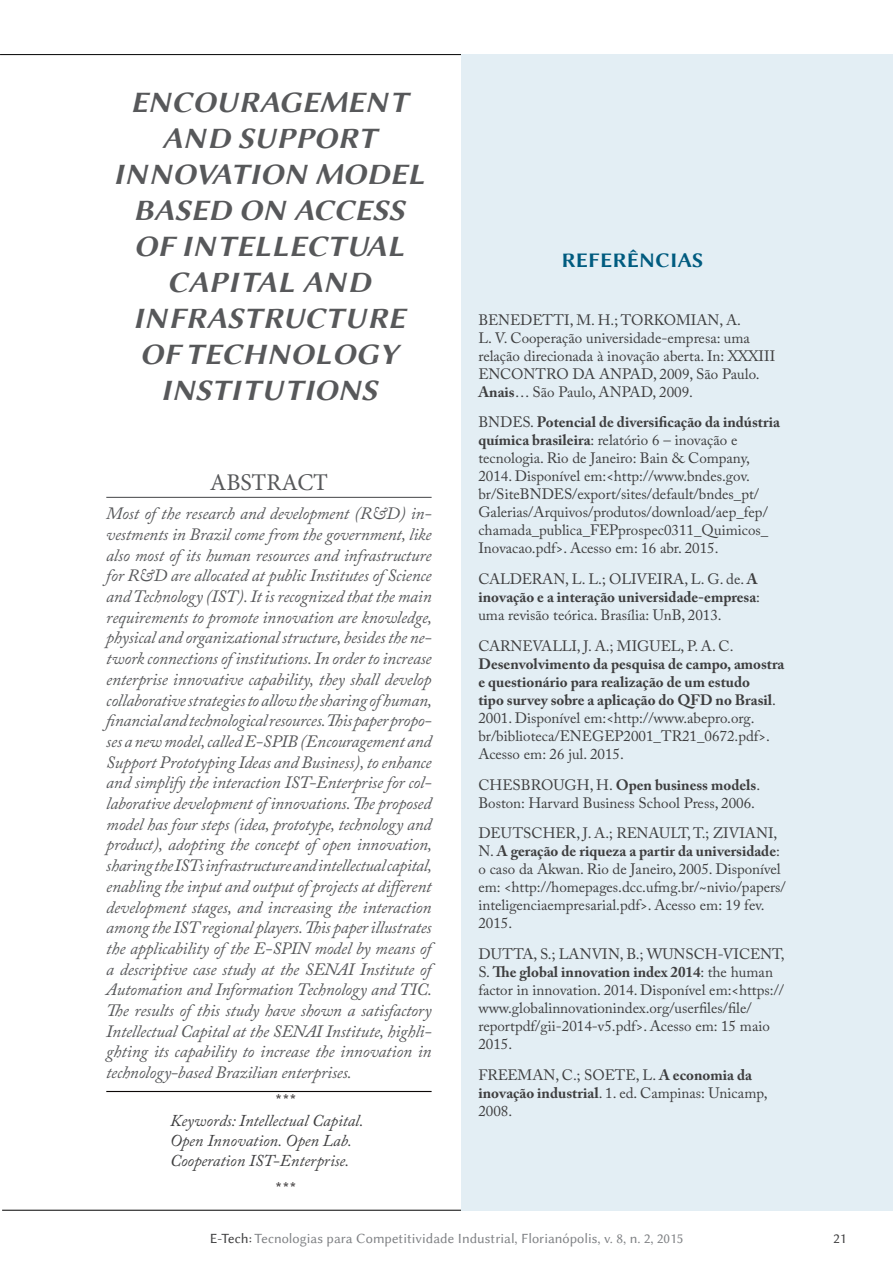
<style>
.page{position:relative;width:893px;height:1263px;background:#fff}
.page>*{position:absolute;margin:0;border:0;box-sizing:border-box;transform-origin:0 0}
.tit_ABSTRACT{font:30px/36px "Lin Biolinum Slanted B";color:#57585a;text-align:center}
.tit_ABSTRACT-2{font:24px "Minion Pro";color:#57585a}
.tit_referencias_auto{font:21px "Lin Biolinum B";color:#005b7f}
.texto_ABSTRACT{font:italic 17.25px/20.7px "Adobe Caslon Pro";letter-spacing:-.01em;color:#57585a;text-align:justify}
.palavras_chave_abstr{font:italic 16.5px/19.8px "Adobe Caslon Pro";color:#3e3e3f}
.abstract{font:16.5px "Lin Biolinum";color:#231f20}
.referencias{font:15px/18px "Adobe Caslon Pro";color:#3e3e3f}
.t1{font:14.25px "Lin Biolinum";color:#808285}
.mestre2{font:14.25px "Lin Biolinum";color:#3e3e3f}
.s1{font-weight:700}
.s2{color:#3e3e3f}
</style>
<div class="page">
<hr style="left:2px;top:1210px;width:891px;height:1px;background:#000">
<hr style="left:0;top:54px;width:893px;height:1px;background:#000">
<hr style="left:106px;top:497px;width:326px;height:1px;background:#57585a">
<hr style="left:106px;top:1091px;width:326px;height:1px;background:#0c0806">
<div style="left:461px;top:54px;width:432px;height:1156px;background:#e3eef4"></div>
<p class="tit_ABSTRACT" style="left:113px;top:83px;width:313px">ENCOURAGEMENT<br>AND SUPPORT<br>INNOVATION MODEL<br>BASED ON ACCESS<br>OF INTELLECTUAL<br>CAPITAL AND<br>INFRASTRUCTURE<br>OF TECHNOLOGY<br>INSTITUTIONS</p>
<p class="tit_ABSTRACT-2" style="left:210px;top:466px;width:120px">ABSTRACT</p>
<p class="texto_ABSTRACT" style="left:106px;top:503px;width:327px">Most of the research and development (R&amp;D) in&shy;vestments in Brazil come from the government, like also most of its human resources and infrastructure for R&amp;D are allocated at public Institutes of Science and Technology (IST). It is recognized that the main requirements to promote innovation are knowledge, physical and organizational structure, besides the ne&shy;twork connections of institutions. In order to increase enterprise innovative capability, they shall develop collaborative strategies to allow the sharing of human, financial and technological resources. This paper propo&shy;ses a new model, called E-SPIB (Encouragement and Support Prototyping Ideas and Business), to enhance and simplify the interaction IST-Enterprise for col&shy;laborative development of innovations. The proposed model has four steps (idea, prototype, technology and product), adopting the concept of open innovation, sharing the ISTs infrastructure and intellectual capital, enabling the input and output of projects at different development stages, and increasing the interaction among the IST regional players. This paper illustrates the applicability of the E-SPIN model by means of a descriptive case study at the SENAI Institute of Automation and Information Technology and TIC.<br>The results of this study have shown a satisfactory Intellectual Capital at the SENAI Institute, highli&shy;ghting its capability to increase the innovation in technology-based Brazilian enterprises.</p>
<p class="abstract" style="left:275px;top:1092px;width:23px">***</p>
<p class="palavras_chave_abstr" style="left:170px;top:1111px;width:195px">Keywords: Intellectual Capital.<br>Open Innovation. Open Lab.<br>Cooperation IST-Enterprise.</p>
<p class="abstract" style="left:275px;top:1179px;width:23px">***</p>
<p class="tit_referencias_auto" style="left:561px;top:246px;width:144px">REFERÊNCIAS</p>
<p class="referencias" style="left:478px;top:310px;width:299px">BENEDETTI, M. H.; TORKOMIAN, A.<br>L. V. Cooperação universidade-empresa: uma relação direcionada à inovação aberta. In: XXXIII ENCONTRO DA ANPAD, 2009, São Paulo.<br><span class="s1">Anais</span>… São Paulo, ANPAD, 2009.</p>
<p class="referencias" style="left:478px;top:413px;width:303px">BNDES. <span class="s1">Potencial de diversificação da indústria química brasileira</span>: relatório 6 – inovação e tecnologia. Rio de Janeiro: Bain &amp; Company, 2014. Disponível em:&lt;http://www.bndes.gov. br/SiteBNDES/export/sites/default/bndes_pt/ Galerias/Arquivos/produtos/download/aep_fep/ chamada_publica_FEPprospec0311_Quimicos_ Inovacao.pdf&gt;. Acesso em: 16 abr. 2015.</p>
<p class="referencias" style="left:478px;top:570px;width:283px">CALDERAN, L. L.; OLIVEIRA, L. G. de. <span class="s1">A inovação e a interação universidade-empresa</span>: uma revisão teórica. Brasília: UnB, 2013.</p>
<p class="referencias" style="left:478px;top:637px;width:308px">CARNEVALLI, J. A.; MIGUEL, P. A. C.<br><span class="s1">Desenvolvimento da pesquisa de campo, amostra e questionário para realização de um estudo<br>tipo survey sobre a aplicação do QFD no Brasil</span>.<br>2001. Disponível em:&lt;http://www.abepro.org. br/biblioteca/ENEGEP2001_TR21_0672.pdf&gt;.<br>Acesso em: 26 jul. 2015.</p>
<p class="referencias" style="left:478px;top:775px;width:283px">CHESBROUGH, H. <span class="s1">Open business models</span>.<br>Boston: Harvard Business School Press, 2006.</p>
<p class="referencias" style="left:478px;top:824px;width:309px">DEUTSCHER, J. A.; RENAULT, T.; ZIVIANI, N. <span class="s1">A geração de riqueza a partir da universidade</span>: o caso da Akwan. Rio de Janeiro, 2005. Disponível em: &lt;http://homepages.dcc.ufmg.br/~nivio/papers/ inteligenciaempresarial.pdf&gt;. Acesso em: 19 fev.<br>2015.</p>
<p class="referencias" style="left:478px;top:945px;width:308px">DUTTA, S.; LANVIN, B.; WUNSCH-VICENT, S. <span class="s1">The global innovation index 2014</span>: the human factor in innovation. 2014. Disponível em:&lt;https:// www.globalinnovationindex.org/userfiles/file/ reportpdf/gii-2014-v5.pdf&gt;. Acesso em: 15 maio 2015.</p>
<p class="referencias" style="left:478px;top:1066px;width:291px">FREEMAN, C.; SOETE, L. <span class="s1">A economia da inovação industrial</span>. 1. ed. Campinas: Unicamp,<br>2008.</p>
<p class="t1" style="left:210px;top:1230px;width:475px"><span class="s2">E-Tech:</span> Tecnologias para Competitividade Industrial, Florianópolis, v. 8, n. 2, 2015</p>
<p class="mestre2" style="left:833px;top:1230px;width:14px">21</p>
</div>
